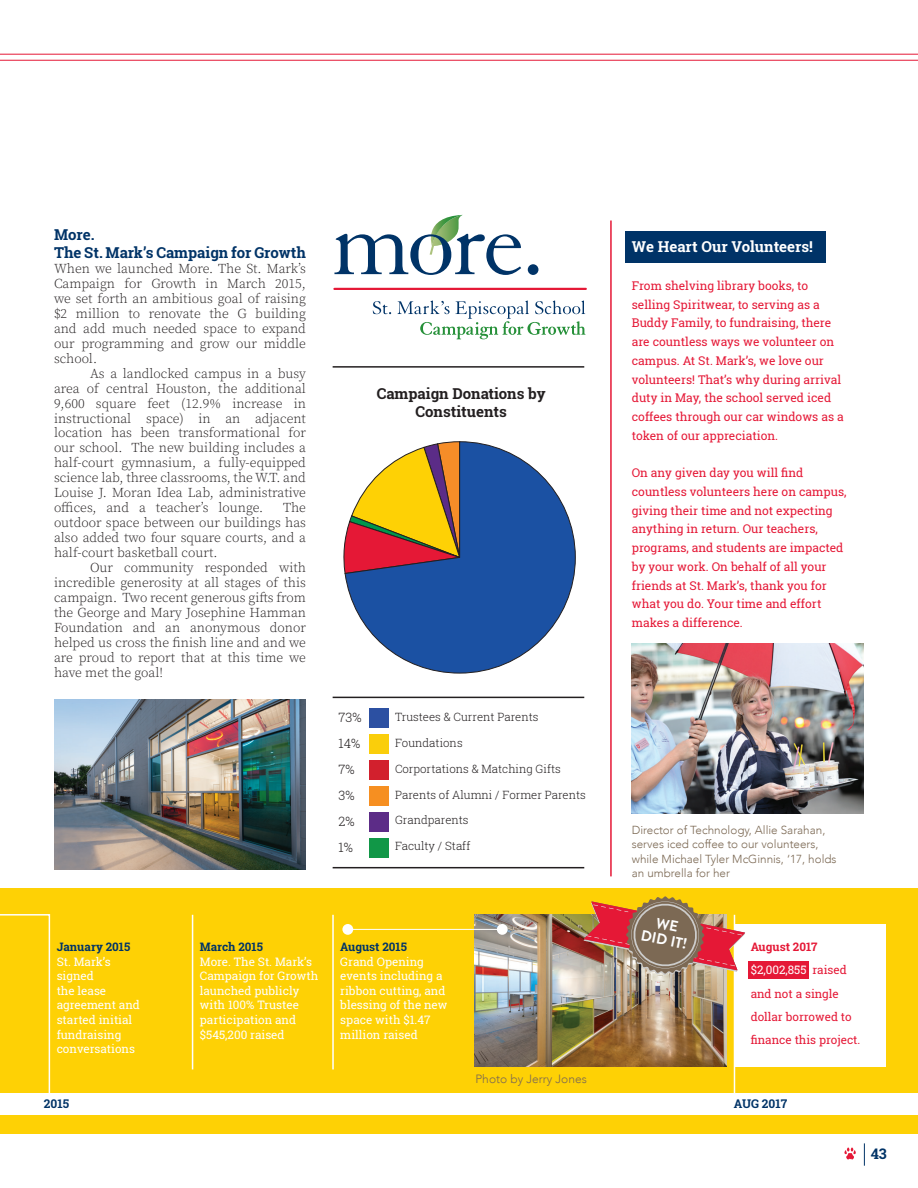
<style>
.page{position:relative;width:918px;height:1188px;background:#fff}
.page>*{position:absolute;margin:0;border:0;box-sizing:border-box;transform-origin:0 0}
.t1{font:700 15px/18px "Roboto Slab";color:#003367}
.t2{font:700 15px/18px "Roboto Slab";color:#231f20;text-align:center}
.t3{font:700 15px "Roboto Slab";color:#fff}
.t4{font:700 15px/15px "Brandon Grotesque";color:#fff;text-align:center}
.t5{font:700 14.55px "Roboto Slab";color:#003367}
.t6{font:300 13.5px/15px "Source Serif Pro";color:#231f20;text-align:justify}
.t7{font:300 12.9px/25.8px "Roboto Slab";color:#231f20}
.t8{font:12px/18.8px "Roboto Slab";color:#e51836}
.t9{font:300 12px "Avenir";color:#7c6954}
.t10{font:700 12px "Roboto Slab";color:#003367}
.t11{font:11.7px/14.5px "Roboto Slab";color:#fff}
.t12{font:300 11.7px/14.5px "Avenir";color:#7c6954}
.t13{font:11.7px/23.4px "Roboto Slab";color:#e51836}
.t14{font:700 11.7px "Roboto Slab";color:#003367}
.t15{font:300 11.4px "Roboto Slab";color:#231f20}
.s1{font-weight:700}
.s2{color:#fff}
</style>
<div class="page">
<div style="left:625px;top:231px;width:200px;height:31px;background:#003367"></div>
<hr style="left:0;top:60px;width:918px;height:1px;background:#e51836">
<hr style="left:0;top:54px;width:918px;height:1px;background:#e51836">
<img style="left:54px;top:699px;width:252px;height:170px">
<div style="left:0;top:888px;width:918px;height:246px;background:#fed105"></div>
<div style="left:0;top:1093px;width:918px;height:22px;background:#fff"></div>
<img style="left:632px;top:644px;width:232px;height:170px">
<div style="left:735px;top:924px;width:151px;height:142px;background:#fff"></div>
<svg style="left:373px;top:301px;width:18px;height:13px"></svg>
<svg style="left:397px;top:301px;width:188px;height:38px"></svg>
<hr style="left:334px;top:288px;width:252px;height:2px;background:#e51836">
<svg style="left:334px;top:215px;width:187px;height:60px"></svg>
<div style="left:528px;top:264px;width:10px;height:11px;background:#003367;border-radius:50%"></div>
<svg style="left:0;top:914px;width:51px;height:179px"></svg>
<hr style="left:192px;top:915px;width:1px;height:154px;background:#fff">
<hr style="left:332px;top:915px;width:2px;height:154px;background:#fff">
<hr style="left:734px;top:915px;width:1px;height:181px;background:#fff">
<div style="left:342px;top:924px;width:11px;height:11px;background:#fff;border-radius:50%"></div>
<img style="left:475px;top:915px;width:251px;height:151px">
<div style="left:497px;top:924px;width:11px;height:11px;background:#fff;border-radius:50%"></div>
<hr style="left:348px;top:929px;width:154px;height:1px;background:#fff">
<hr style="left:610px;top:220px;width:2px;height:656px;background:#e51836">
<svg style="left:583px;top:896px;width:162px;height:79px"></svg>
<div style="left:749px;top:961px;width:60px;height:18px;background:#e51836"></div>
<svg style="left:344px;top:441px;width:232px;height:233px"></svg>
<hr style="left:333px;top:697px;width:251px;height:1px;background:#231f20">
<hr style="left:333px;top:867px;width:251px;height:1px;background:#231f20">
<hr style="left:333px;top:366px;width:251px;height:2px;background:#231f20">
<div style="left:369px;top:709px;width:19px;height:19px;background:#2c50a2"></div>
<div style="left:369px;top:735px;width:19px;height:19px;background:#face0b"></div>
<div style="left:369px;top:760px;width:19px;height:20px;background:#d2202d"></div>
<div style="left:369px;top:812px;width:19px;height:19px;background:#5c2c87"></div>
<div style="left:369px;top:838px;width:19px;height:19px;background:#119747"></div>
<div style="left:369px;top:786px;width:19px;height:19px;background:#f68f21"></div>
<svg style="left:864px;top:1143px;width:1px;height:23px"></svg>
<svg style="left:844px;top:1148px;width:12px;height:12px"></svg>
<p class="t1" style="left:54px;top:225px;width:254px">More.<br>The St. Mark’s Campaign for Growth</p>
<p class="t6" style="left:54px;top:260px;width:254px">When we launched More. The St. Mark’s Campaign for Growth in March 2015, we set forth an ambitious goal of raising $2 million to renovate the G building and add much needed space to expand our programming and grow our middle school.</p>
<p class="t6" style="left:54px;top:365px;width:254px;text-indent:36px">As a landlocked campus in a busy area of central Houston, the additional 9,600 square feet (12.9% increase in instructional space) in an adjacent location has been transformational for our school. The new building includes a half-court gymnasium, a fully-equipped science lab, three classrooms, the W.T. and Louise J. Moran Idea Lab, administrative offices, and a teacher’s lounge.</p>
<p class="t6" style="left:54px;top:500px;width:254px;text-indent:229px">The outdoor space between our buildings has also added two four square courts, and a half-court basketball court.</p>
<p class="t6" style="left:54px;top:560px;width:254px;text-indent:36px">Our community responded with incredible generosity at all stages of this campaign. Two recent generous gifts from the George and Mary Josephine Hamman Foundation and an anonymous donor helped us cross the finish line and and we are proud to report that at this time we have met the goal!</p>
<p class="t2" style="left:377px;top:384px;width:170px">Campaign Donations by<br>Constituents</p>
<p class="t7" style="left:339px;top:704px;width:25px">73%<br>14%<br>7%<br>3%<br>2%<br>1%</p>
<p class="t15" style="left:395px;top:709px;width:145px">Trustees &amp; Current Parents</p>
<p class="t15" style="left:395px;top:735px;width:69px">Foundations</p>
<p class="t15" style="left:395px;top:761px;width:167px">Corportations &amp; Matching Gifts</p>
<p class="t15" style="left:395px;top:787px;width:192px">Parents of Alumni / Former Parents</p>
<p class="t15" style="left:395px;top:812px;width:75px">Grandparents</p>
<p class="t15" style="left:395px;top:838px;width:77px">Faculty / Staff</p>
<p class="t14" style="left:57px;top:939px;width:75px">January 2015</p>
<p class="t11" style="left:57px;top:954px;width:85px">St. Mark’s signed<br>the lease agreement and started initial fundraising conversations</p>
<p class="t10" style="left:44px;top:1096px;width:27px">2015</p>
<p class="t14" style="left:200px;top:939px;width:65px">March 2015</p>
<p class="t11" style="left:200px;top:954px;width:120px">More. The St. Mark’s<br>Campaign for Growth launched publicly with 100% Trustee participation and $545,200 raised</p>
<p class="t14" style="left:340px;top:939px;width:68px">August 2015</p>
<p class="t11" style="left:340px;top:954px;width:109px">Grand Opening events including a ribbon cutting, and blessing of the new space with $1.47 million raised</p>
<p class="t9" style="left:475px;top:1071px;width:113px">Photo by Jerry Jones</p>
<p class="t3" style="left:632px;top:237px;width:183px">We Heart Our Volunteers!</p>
<p class="t8" style="left:632px;top:276px;width:213px">From shelving library books, to selling Spiritwear, to serving as a Buddy Family, to fundraising, there are countless ways we volunteer on campus. At St. Mark’s, we love our volunteers! That’s why during arrival duty in May, the school served iced coffees through our car windows as a token of our appreciation.</p>
<p class="t8" style="left:632px;top:463px;width:216px">On any given day you will find countless volunteers here on campus, giving their time and not expecting anything in return. Our teachers, programs, and students are impacted by your work. On behalf of all your friends at St. Mark’s, thank you for what you do. Your time and effort makes a difference.</p>
<p class="t12" style="left:632px;top:823px;width:206px">Director of Technology, Allie Sarahan, serves iced coffee to our volunteers, while Michael Tyler McGinnis, ‘17, holds an umbrella for her</p>
<p class="t4" style="left:646px;top:913px;width:49px;rotate:12deg">WE<br>DID IT!</p>
<p class="t13" style="left:751px;top:935px;width:111px"><span class="s1">August 2017 </span><span class="s2">$2,002,855</span> raised and not a single dollar borrowed to finance this project.</p>
<p class="t10" style="left:734px;top:1096px;width:55px">AUG 2017</p>
<p class="t5" style="left:871px;top:1143px;width:18px">43</p>
</div>
